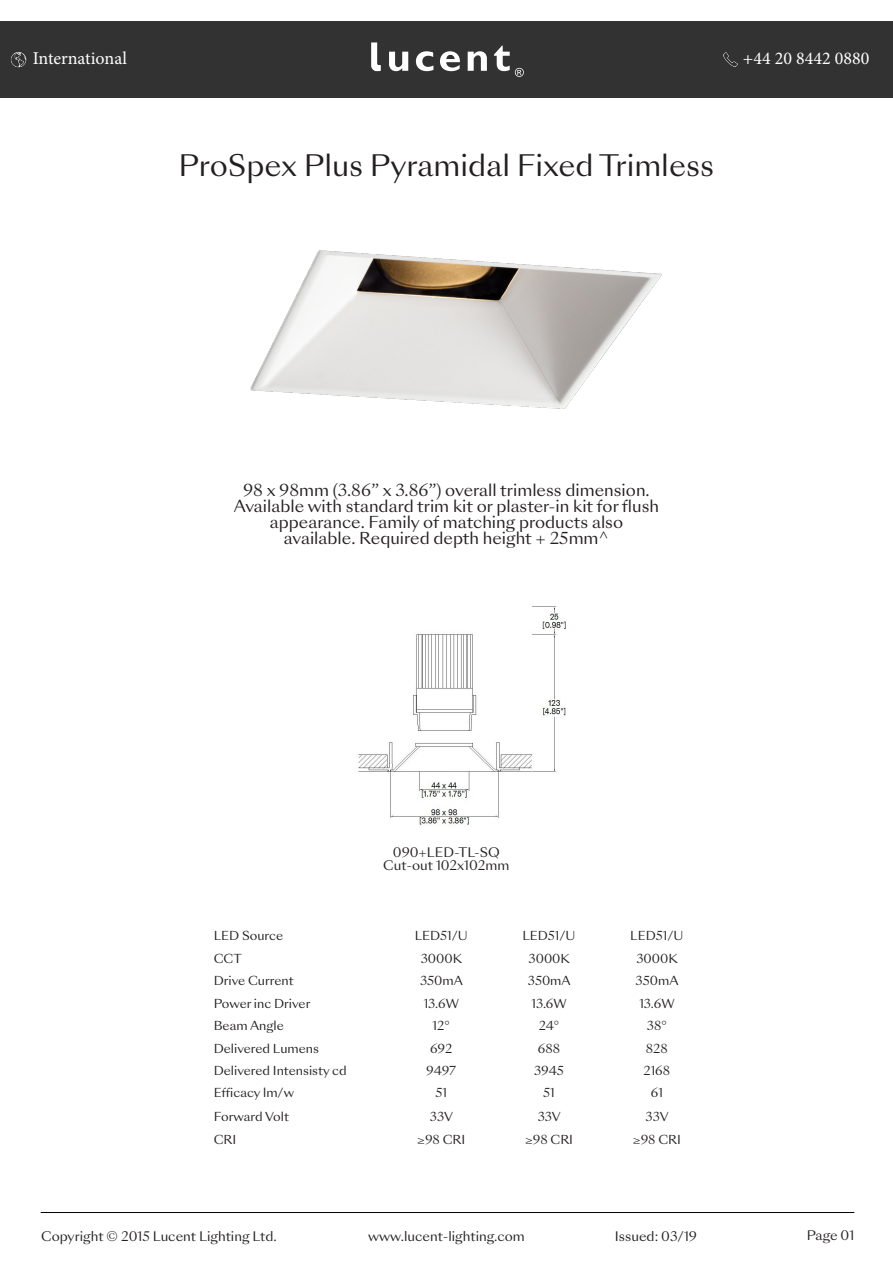
<style>
.page{position:relative;width:893px;height:1263px;background:#fff}
.page>*{position:absolute;margin:0;border:0;box-sizing:border-box;transform-origin:0 0}
.t1{font:28.65px "Sang Bleu Sunrise";color:#231f20}
.t2{font:18px "Minion Pro";color:#fff}
.bullet_points{font:15.9px/15.9px "Sang Bleu Sunrise";color:#231f20;text-align:center}
.bullet_point{font:12.75px "Sang Bleu Sunrise";color:#231f20}
.t3{font:12px "Sang Bleu Sunrise";color:#231f20}
</style>
<div class="page">
<div style="left:0;top:21px;width:893px;height:77px;background:#333233"></div>
<img style="left:250px;top:250px;width:412px;height:159px">
<img style="left:358px;top:606px;width:208px;height:219px">
<hr style="left:41px;top:1212px;width:813px;height:1px;background:#000">
<svg style="left:389px;top:52px;width:19px;height:19px"></svg>
<svg style="left:416px;top:51px;width:17px;height:20px"></svg>
<svg style="left:440px;top:51px;width:20px;height:20px"></svg>
<svg style="left:468px;top:51px;width:19px;height:20px"></svg>
<svg style="left:371px;top:42px;width:10px;height:29px"></svg>
<svg style="left:494px;top:46px;width:30px;height:31px"></svg>
<img style="left:11px;top:52px;width:15px;height:15px">
<img style="left:723px;top:52px;width:15px;height:15px">
<p class="t2" style="left:33px;top:47px;width:96px">International</p>
<p class="t2" style="left:743px;top:47px;width:128px">+44 20 8442 0880</p>
<p class="t1" style="left:179px;top:146px;width:537px">ProSpex Plus Pyramidal Fixed Trimless</p>
<p class="bullet_points" style="left:234px;top:483px;width:427px">98 x 98mm (3.86” x 3.86”) overall trimless dimension.<br>Available with standard trim kit or plaster-in kit for flush appearance. Family of matching products also</p>
<p class="bullet_points" style="left:284px;top:530px;width:327px">available. Required depth height + 25mm^</p>
<p class="bullet_point" style="left:393px;top:843px;width:108px">090+LED-TL-SQ</p>
<p class="bullet_point" style="left:383px;top:856px;width:128px">Cut-out 102x102mm</p>
<p class="t3" style="left:214px;top:927px;width:71px">LED Source</p>
<p class="t3" style="left:415px;top:927px;width:55px">LED51/U</p>
<p class="t3" style="left:522px;top:927px;width:55px">LED51/U</p>
<p class="t3" style="left:630px;top:927px;width:55px">LED51/U</p>
<p class="t3" style="left:214px;top:950px;width:30px">CCT</p>
<p class="t3" style="left:421px;top:950px;width:43px">3000K</p>
<p class="t3" style="left:529px;top:950px;width:43px">3000K</p>
<p class="t3" style="left:636px;top:950px;width:43px">3000K</p>
<p class="t3" style="left:214px;top:973px;width:81px">Drive Current</p>
<p class="t3" style="left:420px;top:973px;width:44px">350mA</p>
<p class="t3" style="left:528px;top:973px;width:44px">350mA</p>
<p class="t3" style="left:636px;top:973px;width:44px">350mA</p>
<p class="t3" style="left:214px;top:995px;width:98px">Power inc Driver</p>
<p class="t3" style="left:424px;top:995px;width:37px">13.6W</p>
<p class="t3" style="left:531px;top:995px;width:37px">13.6W</p>
<p class="t3" style="left:639px;top:995px;width:37px">13.6W</p>
<p class="t3" style="left:214px;top:1017px;width:72px">Beam Angle</p>
<p class="t3" style="left:433px;top:1017px;width:19px">12°</p>
<p class="t3" style="left:539px;top:1017px;width:22px">24°</p>
<p class="t3" style="left:647px;top:1017px;width:21px">38°</p>
<p class="t3" style="left:214px;top:1040px;width:107px">Delivered Lumens</p>
<p class="t3" style="left:430px;top:1040px;width:24px">692</p>
<p class="t3" style="left:538px;top:1040px;width:24px">688</p>
<p class="t3" style="left:646px;top:1040px;width:23px">828</p>
<p class="t3" style="left:214px;top:1062px;width:135px">Delivered Intensisty cd</p>
<p class="t3" style="left:426px;top:1062px;width:32px">9497</p>
<p class="t3" style="left:534px;top:1062px;width:31px">3945</p>
<p class="t3" style="left:643px;top:1062px;width:28px">2168</p>
<p class="t3" style="left:214px;top:1084px;width:82px">Efficacy lm/w</p>
<p class="t3" style="left:435px;top:1084px;width:13px">51</p>
<p class="t3" style="left:543px;top:1084px;width:13px">51</p>
<p class="t3" style="left:651px;top:1084px;width:14px">61</p>
<p class="t3" style="left:214px;top:1108px;width:77px">Forward Volt</p>
<p class="t3" style="left:430px;top:1108px;width:25px">33V</p>
<p class="t3" style="left:538px;top:1108px;width:25px">33V</p>
<p class="t3" style="left:645px;top:1108px;width:25px">33V</p>
<p class="t3" style="left:214px;top:1131px;width:24px">CRI</p>
<p class="t3" style="left:417px;top:1131px;width:50px">≥98 CRI</p>
<p class="t3" style="left:525px;top:1131px;width:50px">≥98 CRI</p>
<p class="t3" style="left:633px;top:1131px;width:50px">≥98 CRI</p>
<p class="bullet_point" style="left:41px;top:1227px;width:237px">Copyright © 2015 Lucent Lighting Ltd.</p>
<p class="bullet_point" style="left:615px;top:1227px;width:84px">Issued: 03/19</p>
<p class="bullet_point" style="left:807px;top:1227px;width:49px">Page 01</p>
<p class="bullet_point" style="left:368px;top:1227px;width:158px">www.lucent-lighting.com</p>
</div>
